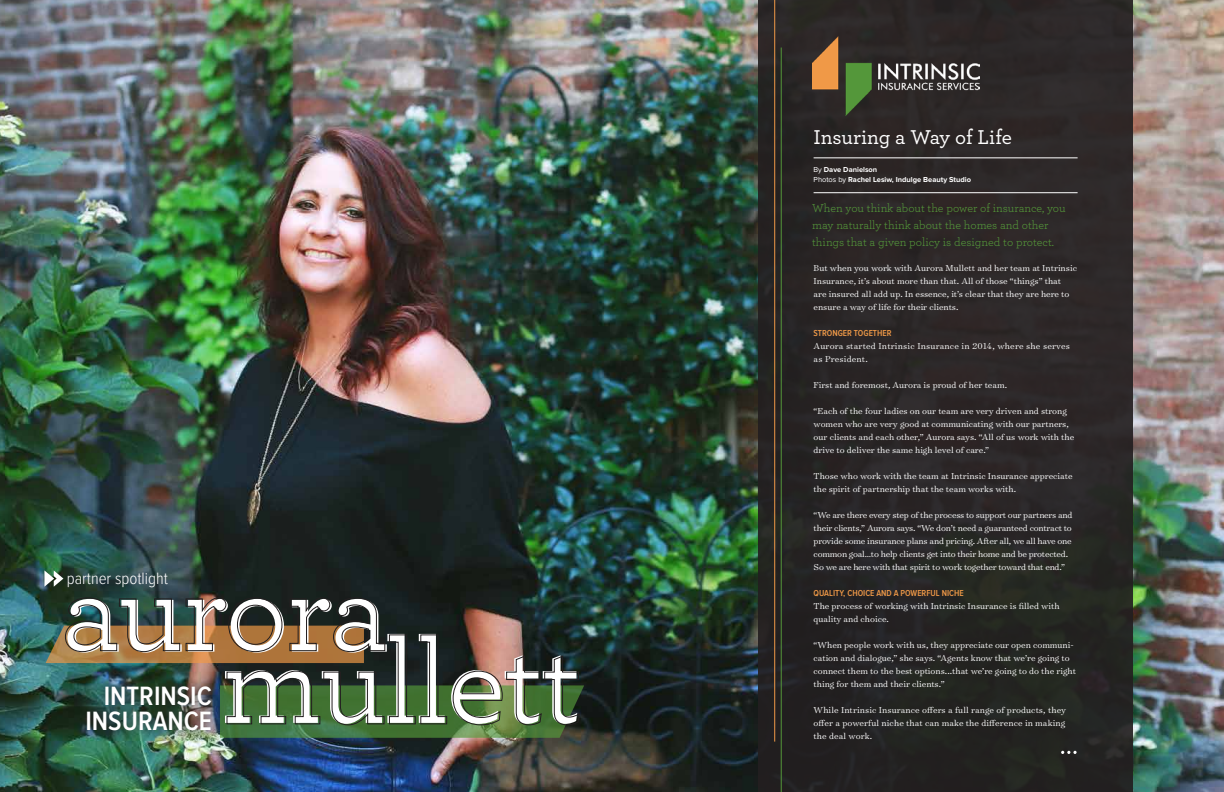
<style>
.page{position:relative;width:1224px;height:792px;background:#fff}
.page>*{position:absolute;margin:0;border:0;box-sizing:border-box;transform-origin:0 0}
.t1{font:500 121.6px "Archer Pro";letter-spacing:-.02em;color:#fff}
.t2{font:600 27.5px/25.5px "Proxima Nova Cond";color:#fff;text-align:right}
.t3{font:500 21px "Archer Pro";color:#fff}
.t4{font:300 17px "Proxima Nova Cond";color:#fff}
.t5{font:12px/17px "Archer Pro";color:#54973a}
.t6{font:300 9.8px/13px "Surveyor Text";color:#fff}
.t7{font:300 9.8px/13px "Surveyor Text";letter-spacing:-.02em;color:#fff}
.t8{font:300 9.8px/13px "Surveyor Text";letter-spacing:.02em;color:#fff}
.t9{font:600 9px "Proxima Nova Cond";color:#f09947}
.t10{font:700 7.5px/10px "Proxima Nova";color:#fff}
.s1{font-weight:400}
</style>
<div class="page">
<img style="left:0;top:0;width:1224px;height:792px">
<div style="left:758px;top:0;width:375px;height:792px;background:#292625"></div>
<img style="left:812px;top:37px;width:167px;height:79px">
<div style="left:73px;top:673px;width:151px;height:71px;background:#231f20;opacity:.75"></div>
<img style="left:46px;top:597px;width:538px;height:141px">
<svg style="left:44px;top:570px;width:19px;height:17px"></svg>
<hr style="left:814px;top:158px;width:264px;height:1px;background:#fff">
<hr style="left:814px;top:192px;width:264px;height:1px;background:#fff">
<svg style="left:1061px;top:751px;width:16px;height:3px"></svg>
<hr style="left:774px;top:0;width:1px;height:742px;background:#f09947">
<hr style="left:781px;top:48px;width:1px;height:744px;background:#54973a">
<h3 class="t4" style="left:67px;top:570px;width:103px">partner spotlight</h3>
<h1 class="t1" style="left:62px;top:524px;width:329px">aurora</h1>
<h1 class="t1" style="left:220px;top:595px;width:363px">mullett</h1>
<h2 class="t2" style="left:85px;top:684px;width:128px">INTRINSIC<br>INSURANCE</h2>
<h3 class="t3" style="left:814px;top:122px;width:200px">Insuring a Way of Life</h3>
<p class="t10" style="left:814px;top:165px;width:159px"><span class="s1">By</span> Dave Danielson<br><span class="s1">Photos by</span> Rachel Lesiw, Indulge Beauty Studio</p>
<p class="t5" style="left:812px;top:199px;width:255px">When you think about the power of insurance, you may naturally think about the homes and other things that a given policy is designed to protect.</p>
<p class="t6" style="left:814px;top:262px;width:265px">But when you work with Aurora Mullett and her team at Intrinsic Insurance, it’s about more than that. All of those “things” that<br>are insured all add up. In essence, it’s clear that they are here to ensure a way of life for their clients.</p>
<p class="t9" style="left:814px;top:329px;width:79px">STRONGER TOGETHER</p>
<p class="t8" style="left:814px;top:340px;width:258px">Aurora started Intrinsic Insurance in 2014, where she serves as President.</p>
<p class="t6" style="left:814px;top:379px;width:195px">First and foremost, Aurora is proud of her team.</p>
<p class="t6" style="left:814px;top:405px;width:262px">“Each of the four ladies on our team are very driven and strong women who are very good at communicating with our partners, our clients and each other,” Aurora says. “All of us work with the drive to deliver the same high level of care.”</p>
<p class="t6" style="left:814px;top:470px;width:261px">Those who work with the team at Intrinsic Insurance appreciate the spirit of partnership that the team works with.</p>
<p class="t7" style="left:814px;top:509px;width:261px">“We are there every step of the process to support our partners and their clients,” Aurora says. “We don’t need a guaranteed contract to provide some insurance plans and pricing. After all, we all have one common goal…to help clients get into their home and be protected.<br>So we are here with that spirit to work together toward that end.”</p>
<p class="t9" style="left:814px;top:589px;width:152px">QUALITY, CHOICE AND A POWERFUL NICHE</p>
<p class="t6" style="left:814px;top:600px;width:248px">The process of working with Intrinsic Insurance is filled with quality and choice.</p>
<p class="t6" style="left:814px;top:639px;width:264px">“When people work with us, they appreciate our open communi&shy;cation and dialogue,” she says. “Agents know that we’re going to connect them to the best options...that we’re going to do the right thing for them and their clients.”</p>
<p class="t6" style="left:814px;top:704px;width:254px;text-align:justify">While Intrinsic Insurance offers a full range of products, they offer a powerful niche that can make the difference in making the deal work.</p>
</div>
